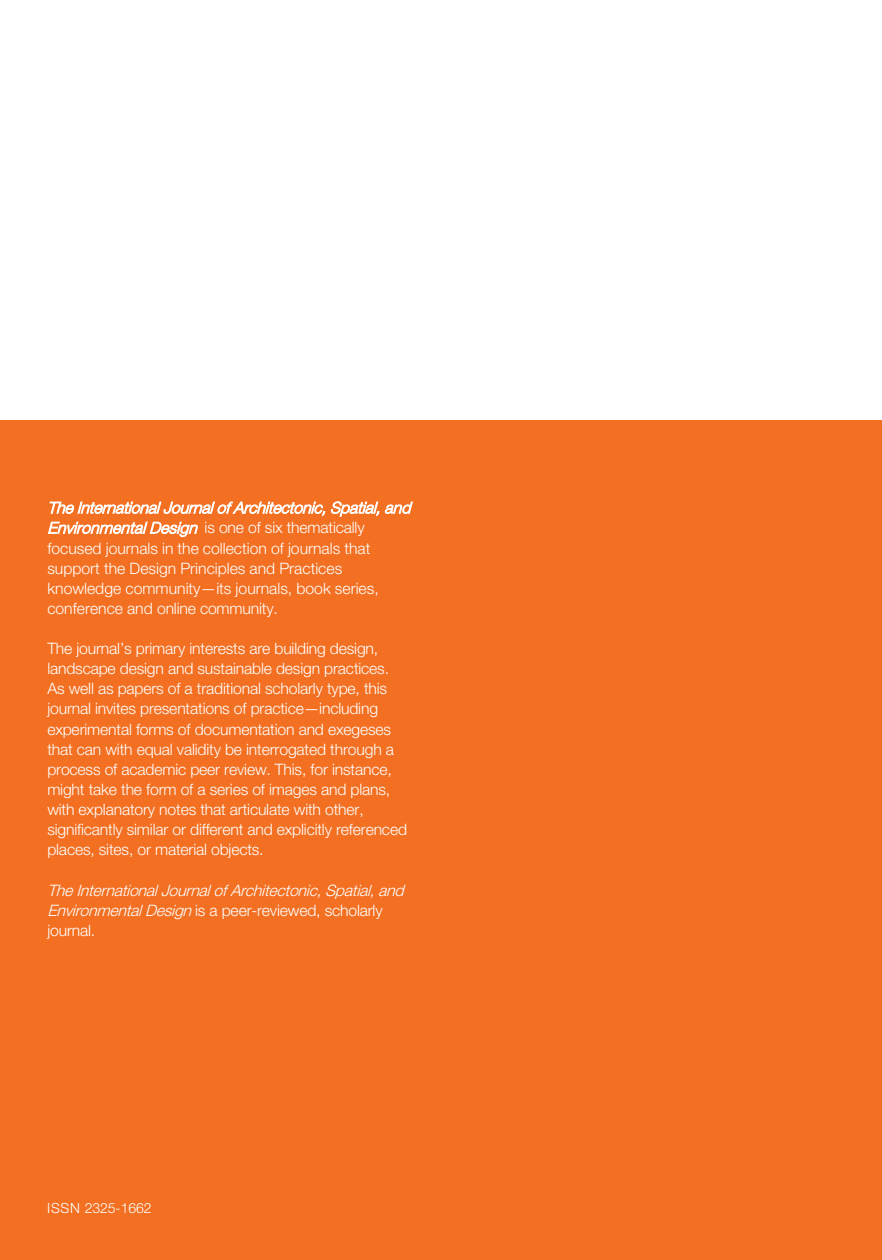
<style>
.page{position:relative;width:882px;height:1260px;background:#fff}
.page>*{position:absolute;margin:0;border:0;box-sizing:border-box;transform-origin:0 0}
.t1{font:300 15.75px/20.1px "Helvetica Neue LT Std";letter-spacing:-.01em;color:#fff}
.t2{font:italic 300 15.75px/20.1px "Helvetica Neue LT Std";color:#fff}
.t3{font:300 14px "Helvetica Neue LT Std";letter-spacing:-.01em;color:#fff}
.s1{font-style:italic}
.s2{font-style:normal}
</style>
<div class="page">
<div style="left:0;top:421px;width:882px;height:839px;background:#f36f21"></div>
<p class="t1" style="left:47px;top:497px;width:369px"><span class="s1">TheInternationalJournalofArchitectonic,Spatial,and EnvironmentalDesign</span> is one of six thematically focused journals in the collection of journals that support the Design Principles and Practices knowledge community—its journals, book series, conference and online community.</p>
<p class="t1" style="left:47px;top:638px;width:361px">The journal’s primary interests are building design, landscape design and sustainable design practices.<br>As well as papers of a traditional scholarly type, this journal invites presentations of practice—including experimental forms of documentation and exegeses that can with equal validity be interrogated through a process of academic peer review. This, for instance, might take the form of a series of images and plans, with explanatory notes that articulate with other, significantly similar or different and explicitly referenced places, sites, or material objects.</p>
<p class="t2" style="left:47px;top:880px;width:363px">TheInternationalJournalofArchitectonic,Spatial,and<br>EnvironmentalDesign<span class="s2">is a peer-reviewed, scholarly journal.</span></p>
<p class="t3" style="left:47px;top:1199px;width:106px">ISSN 2325-1662</p>
</div>
